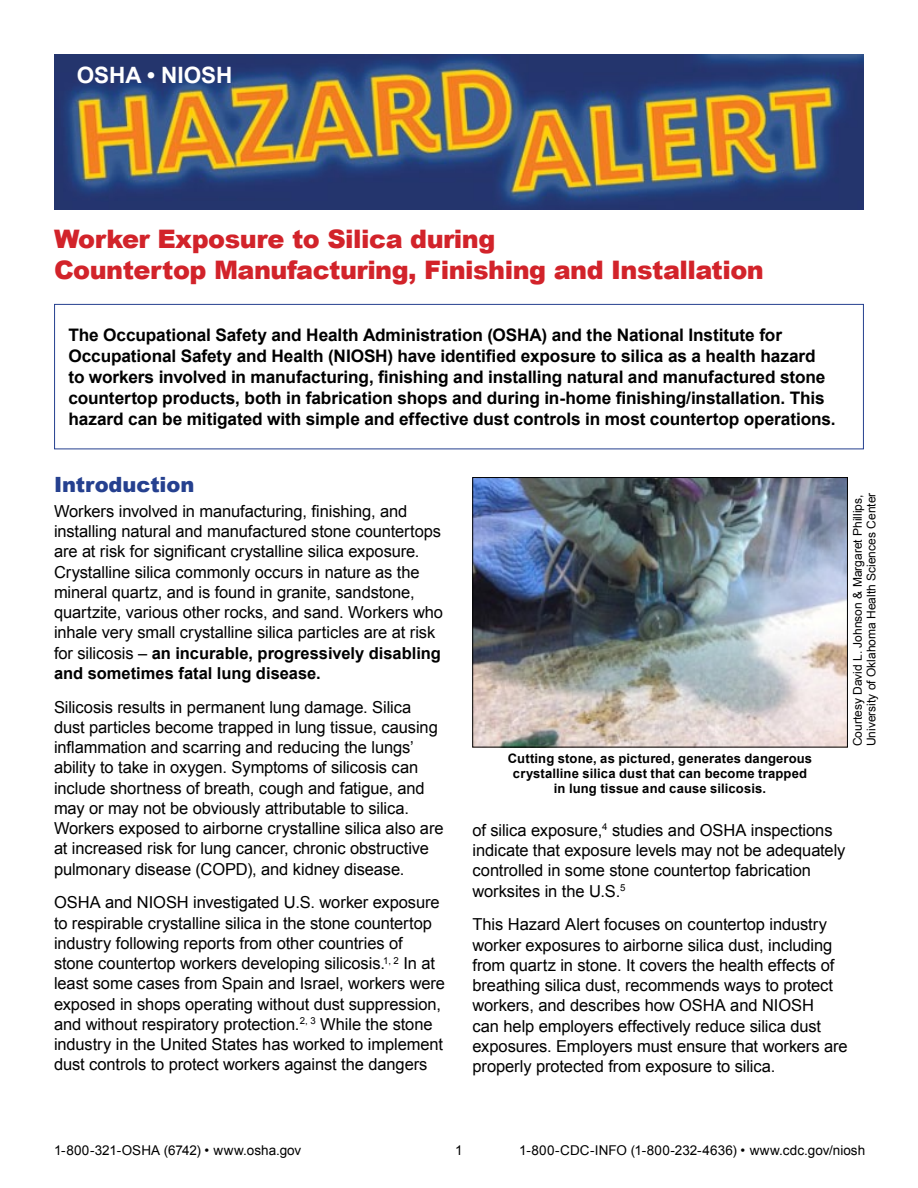
<style>
.page{position:relative;width:918px;height:1188px;background:#fff}
.page>*{position:absolute;margin:0;border:0;box-sizing:border-box;transform-origin:0 0}
.Title_of_Hazard_Aler{font:900 25.5px/30.6px "Arial";letter-spacing:-.02em;color:#d2232a}
.t1{font:700 22.5px "Arial";color:#fff}
.Subhead{font:900 21px "Arial";letter-spacing:-.005em;color:#25408f}
.Text_in_Box{font:700 17.25px/21px "Arial";letter-spacing:-.01em;color:#000}
.Bodytext{font:16.5px/20.2px "Arial";letter-spacing:-.005em;color:#000}
.Bodytext-2{font:13.5px "Arial";letter-spacing:.005em;color:#000}
.Center{font:13.5px "Arial";color:#000}
.t2{font:700 13.05px/15px "Arial";letter-spacing:.01em;color:#000;text-align:center}
.t3{font:12px/13.5px "Arial";color:#000}
.s1{font-weight:700}
</style>
<div class="page">
<img style="left:54px;top:54px;width:810px;height:156px">
<div style="left:54px;top:304px;width:810px;height:145px;border:1px solid #25408f"></div>
<img style="left:474px;top:479px;width:372px;height:266px">
<div style="left:472px;top:477px;width:376px;height:270px;border:1px solid #000"></div>
<p class="t1" style="left:77px;top:60px;width:157px">OSHA • NIOSH</p>
<p class="Title_of_Hazard_Aler" style="left:54px;top:223px;width:711px">Worker Exposure to Silica during<br>Countertop Manufacturing, Finishing and Installation</p>
<p class="Text_in_Box" style="left:68px;top:325px;width:769px">The Occupational Safety and Health Administration (OSHA) and the National Institute for Occupational Safety and Health (NIOSH) have identified exposure to silica as a health hazard to workers involved in manufacturing, finishing and installing natural and manufactured stone countertop products, both in fabrication shops and during in-home finishing/installation. This hazard can be mitigated with simple and effective dust controls in most countertop operations.</p>
<p class="Subhead" style="left:54px;top:470px;width:142px">Introduction</p>
<p class="Bodytext" style="left:54px;top:501px;width:391px">Workers involved in manufacturing, finishing, and installing natural and manufactured stone countertops are at risk for significant crystalline silica exposure.<br>Crystalline silica commonly occurs in nature as the mineral quartz, and is found in granite, sandstone, quartzite, various other rocks, and sand. Workers who inhale very small crystalline silica particles are at risk for silicosis – <span class="s1">an incurable, progressively disabling and sometimes fatal lung disease.</span></p>
<p class="Bodytext" style="left:54px;top:697px;width:391px">Silicosis results in permanent lung damage. Silica dust particles become trapped in lung tissue, causing inflammation and scarring and reducing the lungs’ ability to take in oxygen. Symptoms of silicosis can include shortness of breath, cough and fatigue, and may or may not be obviously attributable to silica.<br>Workers exposed to airborne crystalline silica also are at increased risk for lung cancer, chronic obstructive pulmonary disease (COPD), and kidney disease.</p>
<p class="Bodytext" style="left:54px;top:893px;width:393px">OSHA and NIOSH investigated U.S. worker exposure to respirable crystalline silica in the stone countertop industry following reports from other countries of stone countertop workers developing silicosis.<sup>1,</sup> <sup>2</sup> In at least some cases from Spain and Israel, workers were exposed in shops operating without dust suppression, and without respiratory protection.<sup>2,</sup> <sup>3</sup> While the stone industry in the United States has worked to implement dust controls to protect workers against the dangers</p>
<p class="t2" style="left:508px;top:751px;width:306px">Cutting stone, as pictured, generates dangerous crystalline silica dust that can become trapped in lung tissue and cause silicosis.</p>
<p class="t3" style="left:851px;top:746px;width:255px;rotate:-90deg">Courtesy David L. Johnson &amp; Margaret Phillips,<br>University of Oklahoma Health Sciences Center</p>
<p class="Bodytext" style="left:472px;top:820px;width:374px">of silica exposure,<sup>4</sup> studies and OSHA inspections indicate that exposure levels may not be adequately controlled in some stone countertop fabrication worksites in the U.S.<sup>5</sup></p>
<p class="Bodytext" style="left:472px;top:915px;width:377px">This Hazard Alert focuses on countertop industry worker exposures to airborne silica dust, including from quartz in stone. It covers the health effects of breathing silica dust, recommends ways to protect workers, and describes how OSHA and NIOSH<br>can help employers effectively reduce silica dust exposures. Employers must ensure that workers are properly protected from exposure to silica.</p>
<p class="Bodytext-2" style="left:54px;top:1141px;width:249px">1-800-321-OSHA (6742) • www.osha.gov</p>
<p class="Center" style="left:455px;top:1141px;width:9px">1</p>
<p class="Bodytext-2" style="left:519px;top:1141px;width:348px">1-800-CDC-INFO (1-800-232-4636) • www.cdc.gov/niosh</p>
</div>
